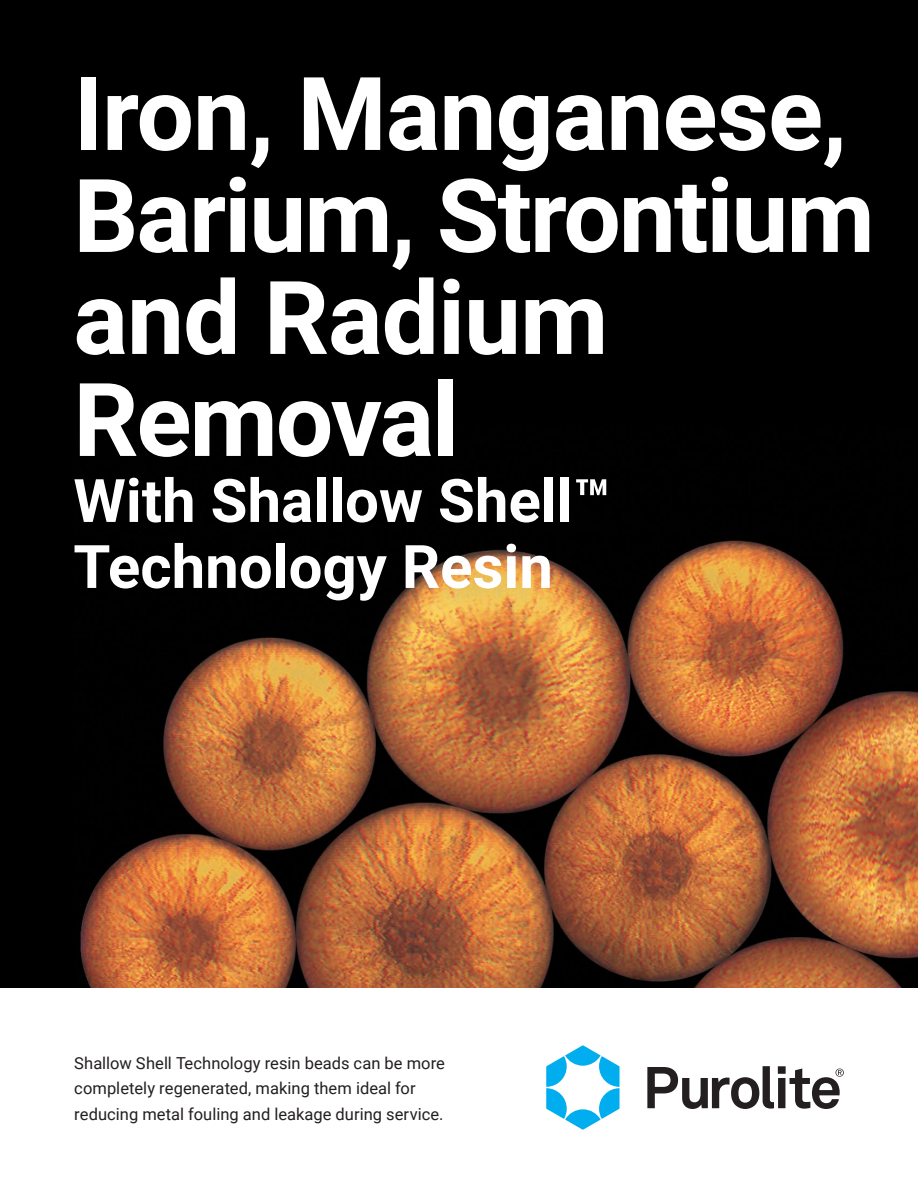
<style>
.page{position:relative;width:918px;height:1188px;background:#fff}
.page>*{position:absolute;margin:0;border:0;box-sizing:border-box;transform-origin:0 0}
.t1{font:700 102px/102px "Roboto";letter-spacing:-.02em;color:#fff}
.t2{font:700 60px/66px "Roboto";color:#fff}
.t3{font:16.5px/25.5px "Roboto";letter-spacing:.005em;color:#231f20}
</style>
<div class="page">
<div style="left:0;top:0;width:918px;height:987px;background:#000"></div>
<img style="left:80px;top:540px;width:838px;height:447px">
<svg style="left:647px;top:1066px;width:197px;height:43px"></svg>
<svg style="left:546px;top:1045px;width:74px;height:85px"></svg>
<h1 class="t1" style="left:73px;top:59px;width:803px">Iron, Manganese,<br>Barium, Strontium and Radium<br>Removal</h1>
<h2 class="t2" style="left:73px;top:465px;width:539px">With Shallow Shell™<br>Technology Resin</h2>
<p class="t3" style="left:74px;top:1049px;width:372px">Shallow Shell Technology resin beads can be more completely regenerated, making them ideal for reducing metal fouling and leakage during service.</p>
</div>
